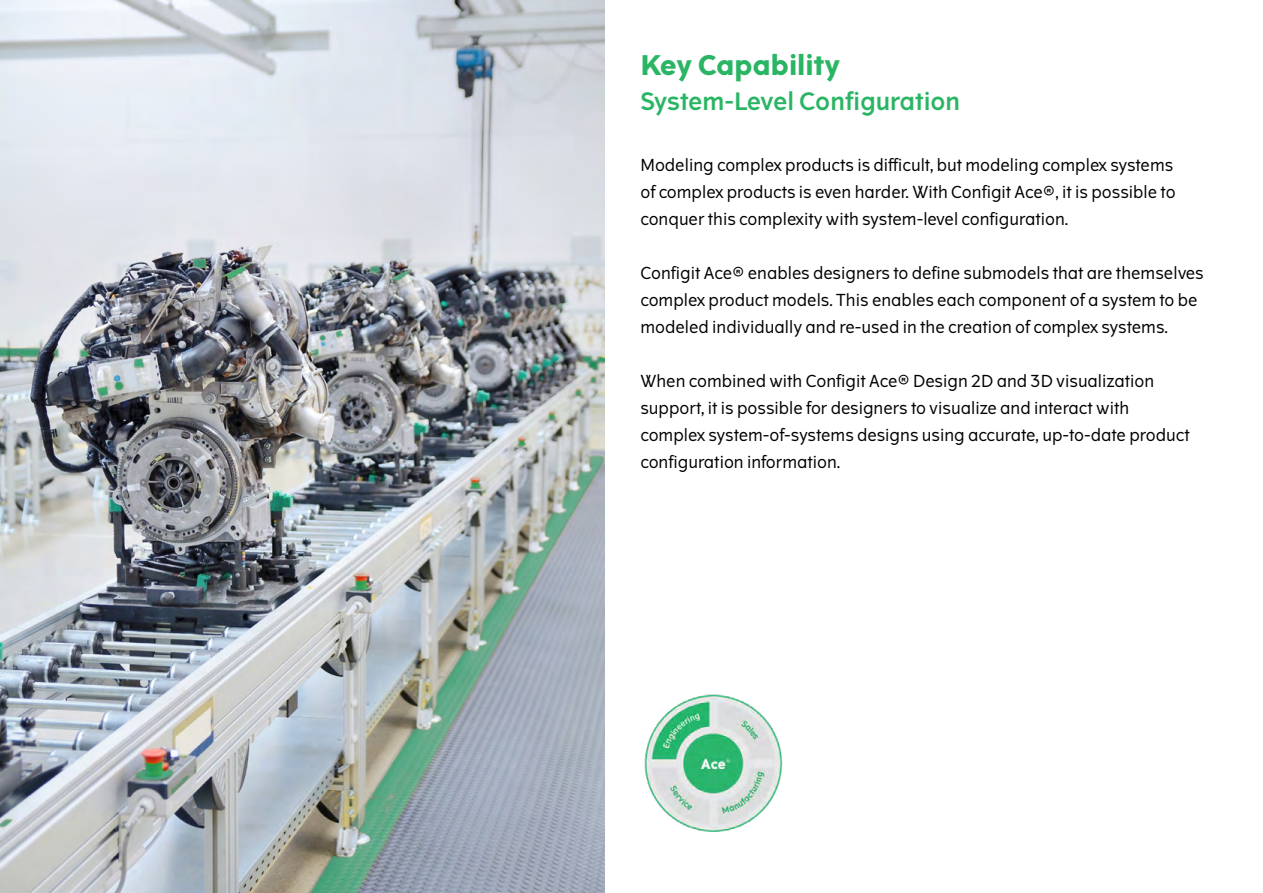
<style>
.page{position:relative;width:1263px;height:893px;background:#fff}
.page>*{position:absolute;margin:0;border:0;box-sizing:border-box;transform-origin:0 0}
.t1{font:700 27px "The Wave";color:#2ab564}
.t2{font:600 24px "The Wave";color:#2ab564}
.t3{font:16.5px/27px "The Wave";color:#000}
</style>
<div class="page">
<img style="left:0;top:0;width:604px;height:893px">
<img style="left:644px;top:694px;width:139px;height:138px">
<h1 class="t1" style="left:640px;top:48px;width:202px">Key Capability</h1>
<h2 class="t2" style="left:640px;top:86px;width:321px">System-Level Configuration</h2>
<p class="t3" style="left:640px;top:152px;width:537px">Modeling complex products is difficult, but modeling complex systems of complex products is even harder. With Configit Ace®, it is possible to conquer this complexity with system-level configuration.</p>
<p class="t3" style="left:640px;top:260px;width:565px">Configit Ace® enables designers to define submodels that are themselves complex product models. This enables each component of a system to be modeled individually and re-used in the creation of complex systems.</p>
<p class="t3" style="left:640px;top:368px;width:551px">When combined with Configit Ace® Design 2D and 3D visualization support, it is possible for designers to visualize and interact with complex system-of-systems designs using accurate, up-to-date product configuration information.</p>
</div>
